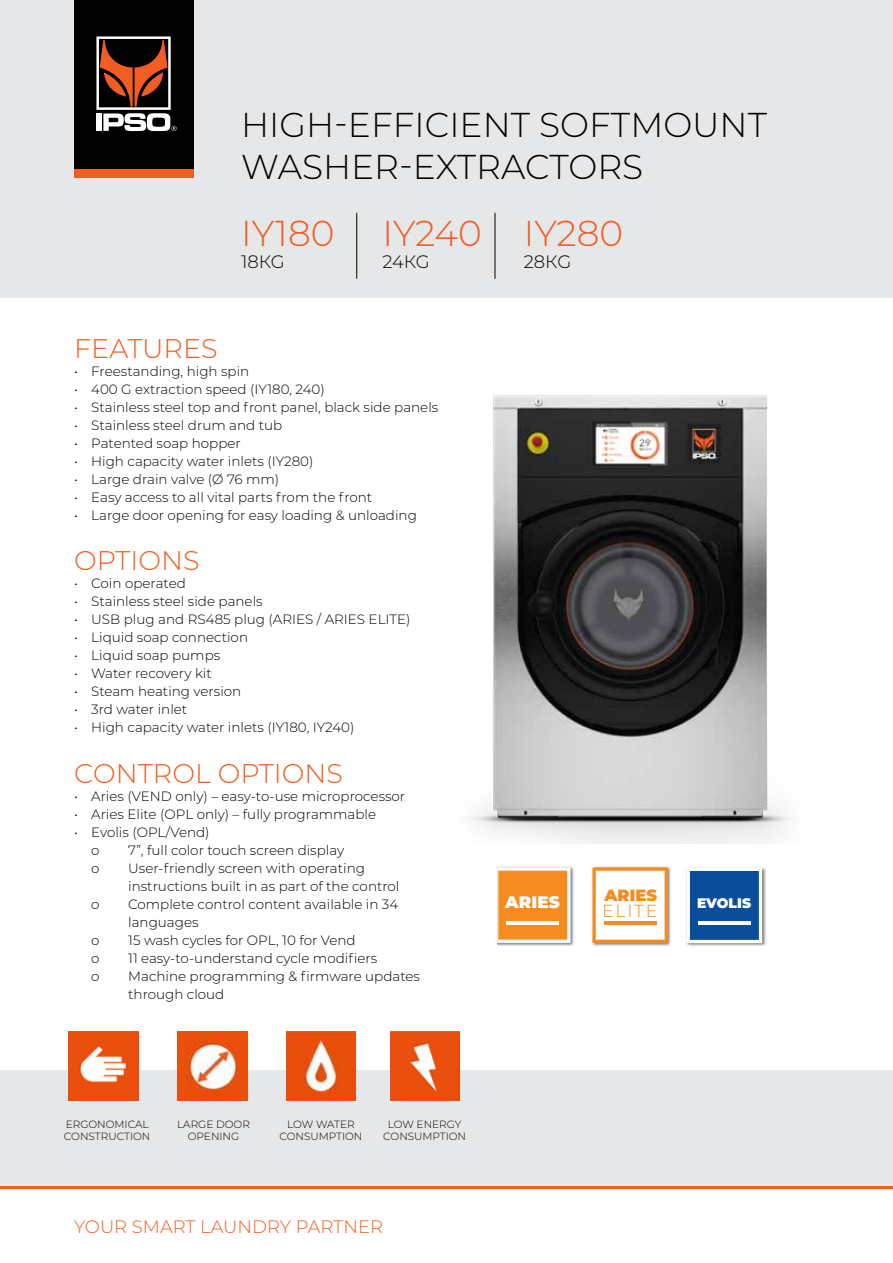
<style>
.page{position:relative;width:893px;height:1263px;background:#fff}
.page>*{position:absolute;margin:0;border:0;box-sizing:border-box;transform-origin:0 0}
.t1{font:300 36px "Montserrat";color:#f15d22}
.t2{font:300 34.5px/41.4px "Montserrat";color:#000}
.t3{font:300 27px "Montserrat";color:#f15d22}
.t4{font:300 18px "Montserrat";color:#f15d22}
.t5{font:300 18px "Montserrat";color:#000}
.t6{font:300 17.4px "Montserrat";letter-spacing:.1em;color:#f68b1f}
.t7{font:900 16.8px "Montserrat";letter-spacing:.005em;color:#fff}
.t8{font:900 16.2px "Montserrat";letter-spacing:.005em;color:#fff}
.t9{font:900 16.2px "Montserrat";letter-spacing:.005em;color:#f68b1f}
.t10{font:300 15.6px "Montserrat";color:#fff}
.t11{font:900 13.8px "Montserrat";letter-spacing:.005em;color:#fff}
.t12{font:300 13.5px/18px "Montserrat";color:#000}
.t13{font:300 10.5px/12px "Montserrat";color:#000;text-align:center}
</style>
<div class="page">
<div style="left:0;top:0;width:893px;height:298px;background:#e6e7e8"></div>
<div style="left:74px;top:168px;width:119px;height:10px;background:#f15d22"></div>
<div style="left:74px;top:0;width:119px;height:168px;background:#000"></div>
<svg style="left:96px;top:36px;width:81px;height:95px"></svg>
<div style="left:0;top:1070px;width:893px;height:118px;background:#e6e7e8"></div>
<hr style="left:0;top:1187px;width:893px;height:2px;background:#f15d22">
<hr style="left:356px;top:213px;width:1px;height:66px;background:#000">
<hr style="left:495px;top:213px;width:1px;height:66px;background:#000">
<img style="left:470px;top:395px;width:321px;height:448px">
<img style="left:68px;top:1031px;width:70px;height:70px">
<img style="left:178px;top:1031px;width:69px;height:70px">
<img style="left:286px;top:1031px;width:70px;height:70px">
<img style="left:390px;top:1031px;width:70px;height:70px">
<img style="left:686px;top:867px;width:80px;height:79px">
<svg style="left:687px;top:868px;width:75px;height:75px"></svg>
<hr style="left:698px;top:921px;width:53px;height:3px;background:#fff">
<img style="left:592px;top:866px;width:79px;height:80px">
<svg style="left:592px;top:867px;width:76px;height:76px"></svg>
<hr style="left:604px;top:921px;width:53px;height:3px;background:#f68b1f">
<img style="left:497px;top:866px;width:77px;height:80px">
<svg style="left:497px;top:867px;width:73px;height:76px;background:#f69c41"></svg>
<hr style="left:507px;top:921px;width:52px;height:3px;background:#fff">
<h2 class="t2" style="left:241px;top:103px;width:528px">HIGH-EFFICIENT SOFTMOUNT<br>WASHER-EXTRACTORS</h2>
<h1 class="t1" style="left:241px;top:209px;width:95px">IY180</h1>
<h3 class="t5" style="left:241px;top:249px;width:45px">18КG</h3>
<h1 class="t1" style="left:382px;top:209px;width:101px">IY240</h1>
<h3 class="t5" style="left:382px;top:249px;width:49px">24КG</h3>
<h1 class="t1" style="left:524px;top:209px;width:101px">IY280</h1>
<h3 class="t5" style="left:524px;top:249px;width:49px">28КG</h3>
<h3 class="t3" style="left:74px;top:330px;width:145px">FEATURES</h3>
<p class="t12" style="left:74px;top:362px;width:177px">• Freestanding, high spin</p>
<p class="t12" style="left:74px;top:380px;width:252px">• 400 G extraction speed (IY180, 240)</p>
<p class="t12" style="left:74px;top:398px;width:366px">• Stainless steel top and front panel, black side panels</p>
<p class="t12" style="left:74px;top:416px;width:210px">• Stainless steel drum and tub</p>
<p class="t12" style="left:74px;top:434px;width:168px">• Patented soap hopper</p>
<p class="t12" style="left:74px;top:452px;width:241px">• High capacity water inlets (IY280)</p>
<p class="t12" style="left:74px;top:470px;width:207px">• Large drain valve (Ø 76 mm)</p>
<p class="t12" style="left:74px;top:488px;width:300px">• Easy access to all vital parts from the front</p>
<p class="t12" style="left:74px;top:506px;width:344px">• Large door opening for easy loading &amp; unloading</p>
<h3 class="t3" style="left:74px;top:542px;width:127px">OPTIONS</h3>
<p class="t12" style="left:74px;top:574px;width:113px">• Coin operated</p>
<p class="t12" style="left:74px;top:592px;width:190px">• Stainless steel side panels</p>
<p class="t12" style="left:74px;top:610px;width:338px">• USB plug and RS485 plug (ARIES / ARIES ELITE)</p>
<p class="t12" style="left:74px;top:628px;width:175px">• Liquid soap connection</p>
<p class="t12" style="left:74px;top:646px;width:148px">• Liquid soap pumps</p>
<p class="t12" style="left:74px;top:664px;width:139px">• Water recovery kit</p>
<p class="t12" style="left:74px;top:682px;width:169px">• Steam heating version</p>
<p class="t12" style="left:74px;top:700px;width:115px">• 3rd water inlet</p>
<p class="t12" style="left:74px;top:718px;width:282px">• High capacity water inlets (IY180, IY240)</p>
<h3 class="t3" style="left:74px;top:755px;width:270px">CONTROL OPTIONS</h3>
<p class="t12" style="left:74px;top:786px;width:333px">• Aries (VEND only) – easy-to-use microprocessor</p>
<p class="t12" style="left:74px;top:804px;width:303px">• Aries Elite (OPL only) – fully programmable</p>
<p class="t12" style="left:91px;top:822px;width:120px;text-indent:-17px">• Evolis (OPL/Vend) o</p>
<p class="t12" style="left:128px;top:840px;width:218px">7”, full color touch screen display</p>
<p class="t12" style="left:91px;top:858px;width:10px">o</p>
<p class="t12" style="left:128px;top:858px;width:273px">User-friendly screen with operating instructions built in as part of the control</p>
<p class="t12" style="left:91px;top:894px;width:10px">o</p>
<p class="t12" style="left:128px;top:894px;width:272px">Complete control content available in 34 languages</p>
<p class="t12" style="left:91px;top:930px;width:10px">o</p>
<p class="t12" style="left:128px;top:930px;width:229px">15 wash cycles for OPL, 10 for Vend</p>
<p class="t12" style="left:91px;top:948px;width:10px">o</p>
<p class="t12" style="left:128px;top:948px;width:250px">11 easy-to-understand cycle modifiers</p>
<p class="t12" style="left:91px;top:966px;width:10px">o</p>
<p class="t12" style="left:128px;top:966px;width:293px">Machine programming &amp; firmware updates through cloud</p>
<p class="t7" style="left:505px;top:890px;width:56px">ARIES</p>
<p class="t7" style="left:514px;top:890px;width:56px">ARIES</p>
<p class="t9" style="left:595px;top:882px;width:54px">ARIES</p>
<p class="t9" style="left:604px;top:882px;width:54px">ARIES</p>
<p class="t6" style="left:593px;top:899px;width:57px">ELITE</p>
<p class="t6" style="left:602px;top:899px;width:57px">ELITE</p>
<p class="t8" style="left:682px;top:882px;width:54px">ARIES</p>
<p class="t8" style="left:692px;top:882px;width:54px">ARIES</p>
<p class="t11" style="left:697px;top:893px;width:56px">EVOLIS</p>
<p class="t10" style="left:692px;top:900px;width:54px">A SIST</p>
<p class="t10" style="left:683px;top:900px;width:54px">ASSIST</p>
<p class="t13" style="left:64px;top:1118px;width:88px;text-align:left">ERGONOMICAL<br>CONSTRUCTION</p>
<p class="t13" style="left:177px;top:1118px;width:74px">LARGE DOOR<br>OPENING</p>
<p class="t13" style="left:279px;top:1118px;width:84px">LOW WATER<br>CONSUMPTION</p>
<p class="t13" style="left:383px;top:1118px;width:84px">LOW ENERGY<br>CONSUMPTION</p>
<h3 class="t4" style="left:74px;top:1215px;width:310px">YOUR SMART LAUNDRY PARTNER</h3>
</div>
